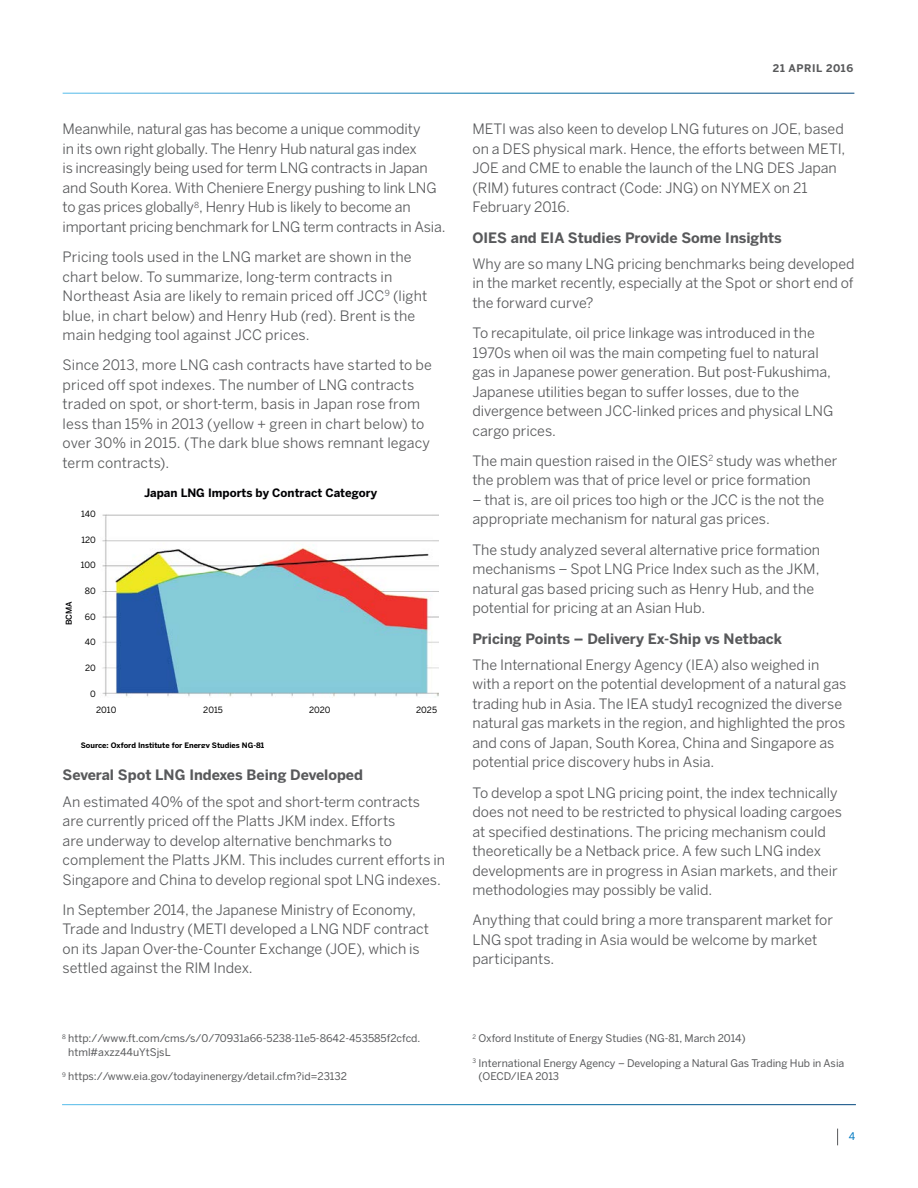
<style>
.page{position:relative;width:918px;height:1188px;background:#fff}
.page>*{position:absolute;margin:0;border:0;box-sizing:border-box;transform-origin:0 0}
.t1{font:14.25px/19.5px "Benton Sans";letter-spacing:-.005em;color:#58595b}
.t2{font:700 14.25px "Benton Sans";color:#58595b}
.t3{font:700 11.4px "Benton Sans";color:#000003}
.t4{font:10.5px/13.5px "Benton Sans";color:#58595b}
.t5{font:700 10.5px "Benton Sans";letter-spacing:.055em;color:#58595b}
.t6{font:10.5px "Benton Sans";color:#0079c1}
.t7{font:8.55px "Benton Sans";color:#000}
.t8{font:500 7.95px "Benton Sans";color:#000003}
.t9{font:700 7.5px "Benton Sans";color:#000}
</style>
<div class="page">
<svg style="left:837px;top:1129px;width:1px;height:16px"></svg>
<img style="left:102px;top:514px;width:336px;height:183px">
<p class="t1" style="left:63px;top:119px;width:384px">Meanwhile, natural gas has become a unique commodity<br>in its own right globally. The Henry Hub natural gas index<br>is increasingly being used for term LNG contracts in Japan and South Korea. With Cheniere Energy pushing to link LNG to gas prices globally<sup>8</sup>, Henry Hub is likely to become an important pricing benchmark for LNG term contracts in Asia.</p>
<p class="t1" style="left:63px;top:247px;width:366px">Pricing tools used in the LNG market are shown in the chart below. To summarize, long-term contracts in Northeast Asia are likely to remain priced off JCC<sup>9</sup> (light blue, in chart below) and Henry Hub (red). Brent is the main hedging tool against JCC prices.</p>
<p class="t1" style="left:63px;top:355px;width:371px">Since 2013, more LNG cash contracts have started to be priced off spot indexes. The number of LNG contracts traded on spot, or short-term, basis in Japan rose from less than 15% in 2013 (yellow + green in chart below) to over 30% in 2015. (The dark blue shows remnant legacy term contracts).</p>
<p class="t8" style="left:64px;top:625px;width:25px;rotate:-90deg">BCMA</p>
<p class="t7" style="left:81px;top:509px;width:16px">140</p>
<p class="t7" style="left:81px;top:535px;width:16px">120</p>
<p class="t7" style="left:81px;top:560px;width:17px">100</p>
<p class="t7" style="left:85px;top:586px;width:12px">80</p>
<p class="t7" style="left:85px;top:611px;width:12px">60</p>
<p class="t7" style="left:85px;top:637px;width:12px">40</p>
<p class="t7" style="left:85px;top:663px;width:12px">20</p>
<p class="t7" style="left:90px;top:688px;width:7px">0</p>
<p class="t3" style="left:144px;top:486px;width:235px">Japan LNG Imports by Contract Category</p>
<p class="t7" style="left:96px;top:705px;width:22px">2010</p>
<p class="t7" style="left:203px;top:705px;width:21px">2015</p>
<p class="t7" style="left:309px;top:705px;width:23px">2020</p>
<p class="t7" style="left:416px;top:705px;width:22px">2025</p>
<p class="t9" style="left:81px;top:741px;width:185px">Source: Oxford Institute for Energy Studies NG-81</p>
<p class="t2" style="left:63px;top:767px;width:302px">Several Spot LNG Indexes Being Developed</p>
<p class="t1" style="left:63px;top:792px;width:384px">An estimated 40% of the spot and short-term contracts<br>are currently priced off the Platts JKM index. Efforts<br>are underway to develop alternative benchmarks to complement the Platts JKM. This includes current efforts in Singapore and China to develop regional spot LNG indexes.</p>
<p class="t1" style="left:63px;top:900px;width:368px">In September 2014, the Japanese Ministry of Economy, Trade and Industry (METI developed a LNG NDF contract on its Japan Over-the-Counter Exchange (JOE), which is settled against the RIM Index.</p>
<p class="t4" style="left:68px;top:1032px;width:354px;text-indent:-6px"><sup>8</sup> http://www.ft.com/cms/s/0/70931a66-5238-11e5-8642-453585f2cfcd. html#axzz44uYtSjsL</p>
<p class="t4" style="left:62px;top:1069px;width:286px"><sup>9</sup> https://www.eia.gov/todayinenergy/detail.cfm?id=23132</p>
<p class="t5" style="left:773px;top:62px;width:82px">21 APRIL 2016</p>
<p class="t1" style="left:472px;top:119px;width:374px">METI was also keen to develop LNG futures on JOE, based on a DES physical mark. Hence, the efforts between METI, JOE and CME to enable the launch of the LNG DES Japan (RIM) futures contract (Code: JNG) on NYMEX on 21<br>February 2016.</p>
<p class="t2" style="left:472px;top:229px;width:311px">OIES and EIA Studies Provide Some Insights</p>
<p class="t1" style="left:472px;top:254px;width:384px;text-align:justify">Why are so many LNG pricing benchmarks being developed in the market recently, especially at the Spot or short end of the forward curve?</p>
<p class="t1" style="left:472px;top:323px;width:362px">To recapitulate, oil price linkage was introduced in the 1970s when oil was the main competing fuel to natural gas in Japanese power generation. But post-Fukushima, Japanese utilities began to suffer losses, due to the divergence between JCC-linked prices and physical LNG cargo prices.</p>
<p class="t1" style="left:472px;top:451px;width:366px">The main question raised in the OIES<sup>2</sup> study was whether the problem was that of price level or price formation</p>
<p class="t1" style="left:473px;top:490px;width:353px">– that is, are oil prices too high or the JCC is the not the appropriate mechanism for natural gas prices.</p>
<p class="t1" style="left:473px;top:540px;width:349px">The study analyzed several alternative price formation mechanisms – Spot LNG Price Index such as the JKM, natural gas based pricing such as Henry Hub, and the potential for pricing at an Asian Hub.</p>
<p class="t2" style="left:473px;top:630px;width:311px">Pricing Points – Delivery Ex-Ship vs Netback</p>
<p class="t1" style="left:473px;top:655px;width:375px">The International Energy Agency (IEA) also weighed in with a report on the potential development of a natural gas trading hub in Asia. The IEA study1 recognized the diverse natural gas markets in the region, and highlighted the pros and cons of Japan, South Korea, China and Singapore as potential price discovery hubs in Asia.</p>
<p class="t1" style="left:473px;top:782px;width:371px">To develop a spot LNG pricing point, the index technically does not need to be restricted to physical loading cargoes at specified destinations. The pricing mechanism could theoretically be a Netback price. A few such LNG index developments are in progress in Asian markets, and their methodologies may possibly be valid.</p>
<p class="t1" style="left:473px;top:910px;width:362px">Anything that could bring a more transparent market for<br>LNG spot trading in Asia would be welcome by market participants.</p>
<p class="t4" style="left:472px;top:1032px;width:275px"><sup>2</sup> Oxford Institute of Energy Studies (NG-81, March 2014)</p>
<p class="t4" style="left:479px;top:1056px;width:367px;text-indent:-6px"><sup>3</sup> International Energy Agency – Developing a Natural Gas Trading Hub in Asia (OECD/IEA 2013</p>
<p class="t6" style="left:849px;top:1130px;width:8px">4</p>
</div>
